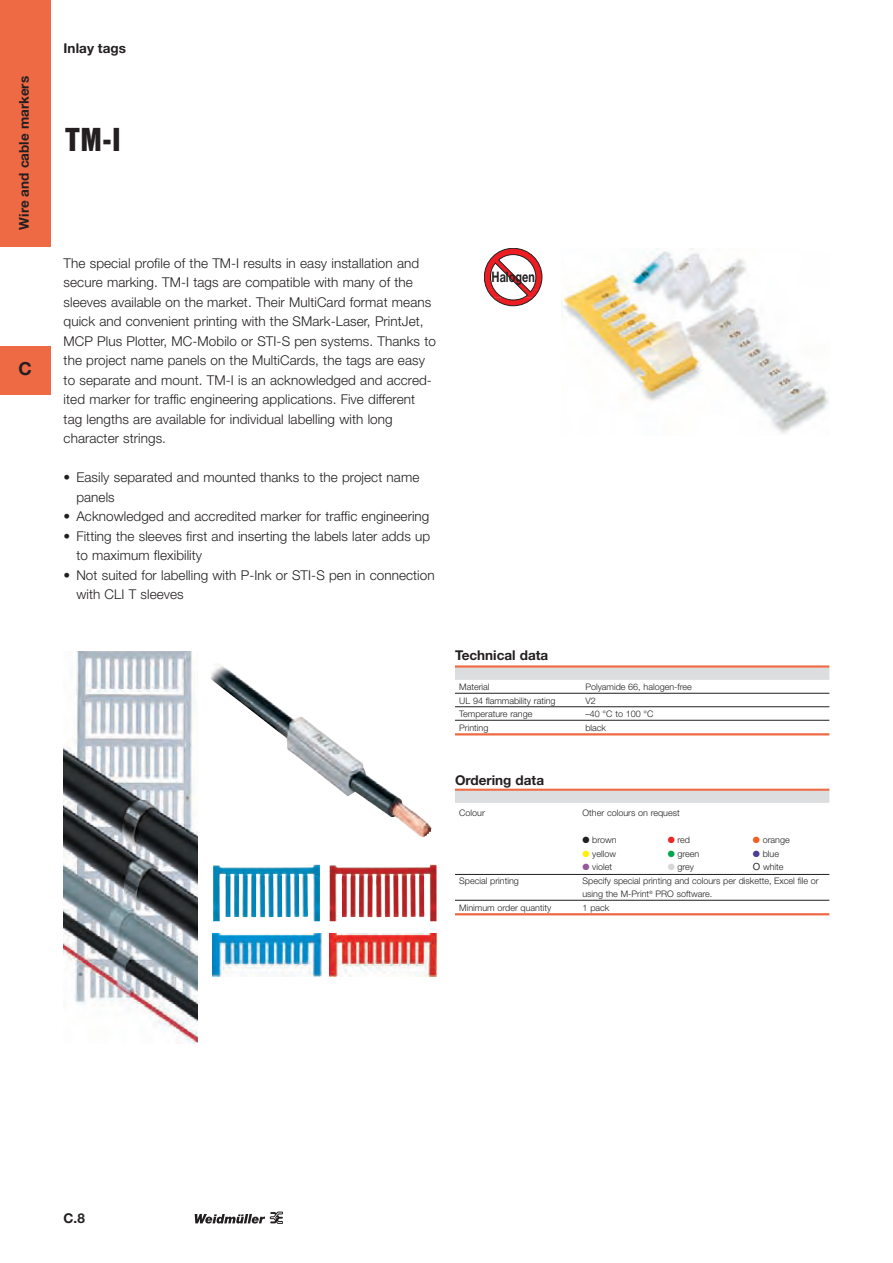
<style>
.page{position:relative;width:893px;height:1263px;background:#fff}
.page>*{position:absolute;margin:0;border:0;box-sizing:border-box;transform-origin:0 0}
.t1{font:30px "Grot Nr 9 SB Bol Con";color:#231f20}
.t2{font:700 18px "Helvetica Neue LT";color:#231f20}
.t3{font:700 14.55px "Helvetica Neue";color:#231f20;scale:.75 1}
.t4{font:300 13.5px/19.5px "Helvetica Neue LT";letter-spacing:.005em;color:#231f20}
.t5{font:700 13.5px "Helvetica Neue LT";color:#231f20}
.t6{font:300 9px/13.5px "Helvetica Neue LT";color:#231f20}
.s1{color:#ea2924}
.s2{color:#f25d21}
.s3{color:#fff101}
.s4{color:#00a54f}
.s5{color:#4d3c98}
.s6{color:#965a98}
.s7{color:#d5d6d8}
.s8{font-size:13.5px}
</style>
<div class="page">
<svg style="left:195px;top:1212px;width:88px;height:11px"></svg>
<div style="left:0;top:0;width:51px;height:247px;background:#ed6a44"></div>
<div style="left:0;top:346px;width:51px;height:48px;background:#ed6a44"></div>
<img style="left:561px;top:249px;width:268px;height:184px">
<img style="left:212px;top:933px;width:109px;height:44px">
<img style="left:329px;top:933px;width:107px;height:43px">
<svg style="left:484px;top:248px;width:58px;height:58px"></svg>
<img style="left:64px;top:651px;width:133px;height:393px">
<img style="left:213px;top:865px;width:107px;height:56px">
<img style="left:330px;top:865px;width:106px;height:56px">
<img style="left:211px;top:664px;width:221px;height:173px">
<div style="left:455px;top:668px;width:374px;height:12px;background:#dcdddf"></div>
<hr style="left:455px;top:693px;width:374px;height:1px;background:#231f20">
<hr style="left:455px;top:707px;width:374px;height:1px;background:#231f20">
<hr style="left:455px;top:720px;width:374px;height:1px;background:#231f20">
<hr style="left:455px;top:733px;width:374px;height:2px;background:#ed6a44">
<hr style="left:455px;top:789px;width:374px;height:2px;background:#ed6a44">
<div style="left:455px;top:791px;width:374px;height:12px;background:#dcdddf"></div>
<hr style="left:455px;top:874px;width:374px;height:1px;background:#231f20">
<hr style="left:455px;top:900px;width:374px;height:1px;background:#231f20">
<hr style="left:455px;top:913px;width:374px;height:2px;background:#ed6a44">
<hr style="left:455px;top:665px;width:374px;height:3px;background:#ed6a44">
<p class="t5" style="left:19px;top:230px;width:155px;rotate:-90deg">Wire and cable markers</p>
<p class="t2" style="left:19px;top:362px;width:15px">C</p>
<p class="t5" style="left:64px;top:44px;width:64px">Inlay tags</p>
<p class="t1" style="left:65px;top:128px;width:57px">TM-I</p>
<p class="t4" style="left:64px;top:255px;width:374px">The special profile of the TM-I results in easy installation and secure marking. TM-I tags are compatible with many of the sleeves available on the market. Their MultiCard format means quick and convenient printing with the SMark-Laser, PrintJet, MCP Plus Plotter, MC-Mobilo or STI-S pen systems. Thanks to the project name panels on the MultiCards, the tags are easy to separate and mount. TM-I is an acknowledged and accred&shy;ited marker for traffic engineering applications. Five different tag lengths are available for individual labelling with long character strings.</p>
<p class="t4" style="left:76px;top:469px;width:344px;text-indent:-13px">• Easily separated and mounted thanks to the project name panels</p>
<p class="t4" style="left:64px;top:508px;width:367px">• Acknowledged and accredited marker for traffic engineering</p>
<p class="t4" style="left:76px;top:527px;width:355px;text-indent:-13px">• Fitting the sleeves first and inserting the labels later adds up to maximum flexibility</p>
<p class="t4" style="left:76px;top:566px;width:360px;text-indent:-13px">• Not suited for labelling with P-Ink or STI-S pen in connection with CLI T sleeves</p>
<p class="t3" style="left:491px;top:271px;width:59px">Halogen</p>
<p class="t5" style="left:455px;top:651px;width:95px">Technical data</p>
<p class="t6" style="left:459px;top:681px;width:32px">Material</p>
<p class="t6" style="left:585px;top:681px;width:108px">Polyamide 66, halogen-free</p>
<p class="t6" style="left:459px;top:695px;width:98px">UL 94 flammability rating</p>
<p class="t6" style="left:585px;top:695px;width:12px">V2</p>
<p class="t6" style="left:459px;top:708px;width:75px">Temperature range</p>
<p class="t6" style="left:585px;top:708px;width:70px">–40 °C to 100 °C</p>
<p class="t6" style="left:459px;top:722px;width:31px">Printing</p>
<p class="t6" style="left:585px;top:722px;width:22px">black</p>
<p class="t5" style="left:455px;top:775px;width:91px">Ordering data</p>
<p class="t6" style="left:459px;top:807px;width:27px">Colour</p>
<p class="t6" style="left:582px;top:807px;width:99px">Other colours on request</p>
<p class="t6" style="left:582px;top:834px;width:36px">● brown</p>
<p class="t6" style="left:667px;top:834px;width:24px"><span class="s1">●</span> red</p>
<p class="t6" style="left:752px;top:834px;width:38px"><span class="s2">●</span> orange</p>
<p class="t6" style="left:582px;top:848px;width:35px"><span class="s3">●</span> yellow</p>
<p class="t6" style="left:667px;top:848px;width:33px"><span class="s4">●</span> green</p>
<p class="t6" style="left:752px;top:848px;width:28px"><span class="s5">●</span> blue</p>
<p class="t6" style="left:582px;top:861px;width:31px"><span class="s6">●</span> violet</p>
<p class="t6" style="left:667px;top:861px;width:28px"><span class="s7">●</span> grey</p>
<p class="t6" style="left:752px;top:861px;width:32px"><span class="s8">o</span> white</p>
<p class="t6" style="left:459px;top:875px;width:61px">Special printing</p>
<p class="t6" style="left:582px;top:875px;width:238px">Specify special printing and colours per diskette, Excel file or using the M-Print<sup>®</sup> PRO software.</p>
<p class="t6" style="left:459px;top:902px;width:93px">Minimum order quantity</p>
<p class="t6" style="left:582px;top:902px;width:28px">1 pack</p>
<p class="t5" style="left:64px;top:1214px;width:23px">C.8</p>
</div>
